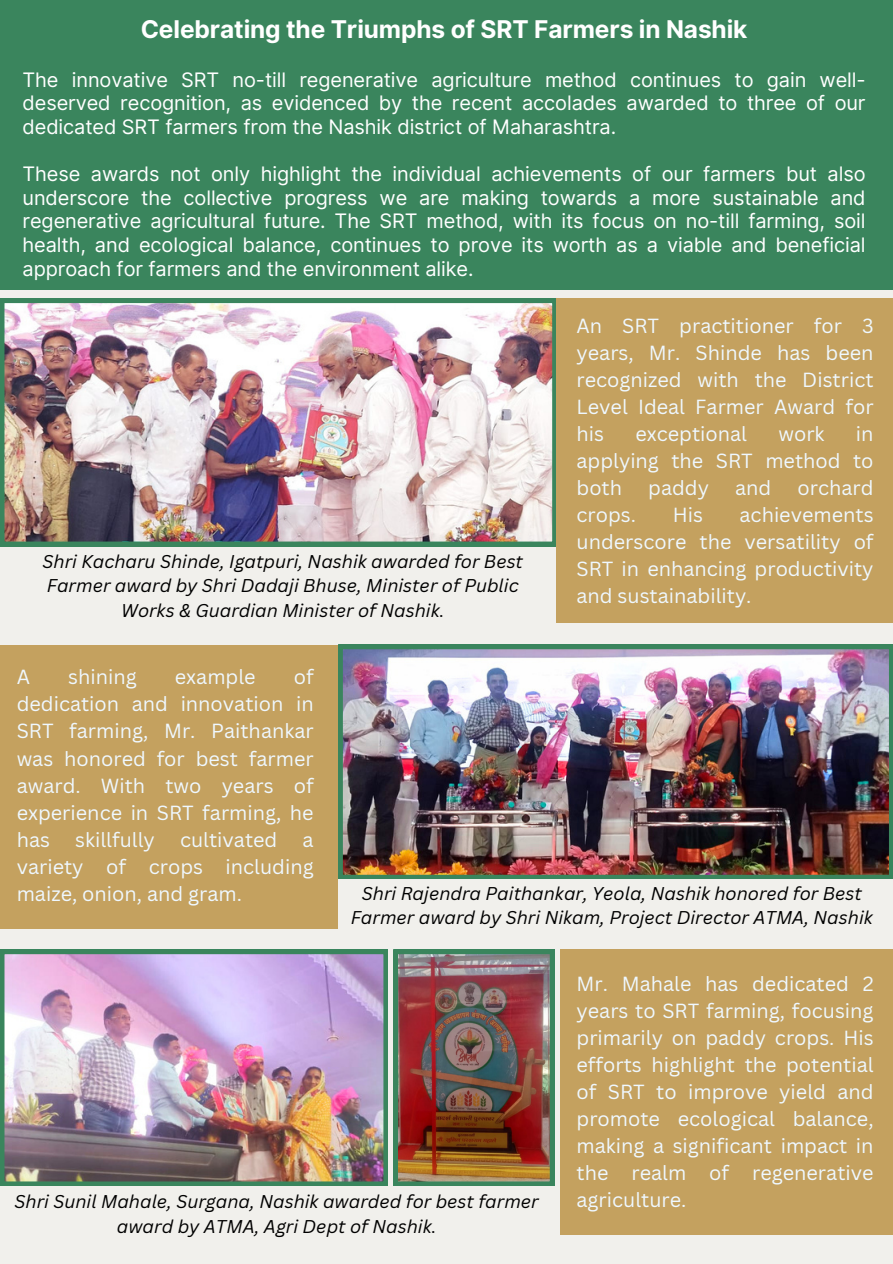
<style>
.page{position:relative;width:893px;height:1264px;background:#fff}
.page>*{position:absolute;margin:0;border:0;box-sizing:border-box;transform-origin:0 0}
.t1{font:700 24.45px "Inter";letter-spacing:-.005em;color:#fff}
.t2{font:19.95px/27px "Canva Sans";color:#eff8ff;text-align:justify}
.t3{font:19.95px/23.7px "Inter";letter-spacing:-.005em;color:#fff;text-align:justify}
.t4{font:italic 18px/24.8px "Canva Sans";color:#000;text-align:center}
</style>
<div class="page">
<div style="left:0;top:0;width:892px;height:1263px;background:#f1f0ec"></div>
<img style="left:338px;top:644px;width:554px;height:234px">
<img style="left:0;top:298px;width:556px;height:248px">
<img style="left:0;top:949px;width:388px;height:236px">
<img style="left:393px;top:949px;width:161px;height:236px">
<div style="left:556px;top:298px;width:336px;height:325px;background:#c4a15f"></div>
<div style="left:0;top:0;width:892px;height:290px;background:#3a855d"></div>
<div style="left:0;top:644px;width:338px;height:284px;background:#c4a15f"></div>
<div style="left:560px;top:949px;width:332px;height:285px;background:#c4a15f"></div>
<p class="t1" style="left:141px;top:15px;width:608px">Celebrating the Triumphs of SRT Farmers in Nashik</p>
<p class="t3" style="left:23px;top:68px;width:844px">The innovative SRT no-till regenerative agriculture method continues to gain well&shy;deserved recognition, as evidenced by the recent accolades awarded to three of our dedicated SRT farmers from the Nashik district of Maharashtra.</p>
<p class="t3" style="left:23px;top:162px;width:844px">These awards not only highlight the individual achievements of our farmers but also underscore the collective progress we are making towards a more sustainable and regenerative agricultural future. The SRT method, with its focus on no-till farming, soil health, and ecological balance, continues to prove its worth as a viable and beneficial approach for farmers and the environment alike.</p>
<p class="t2" style="left:576px;top:312px;width:298px">An SRT practitioner for 3 years, Mr. Shinde has been recognized with the District Level Ideal Farmer Award for his</p>
<p class="t2" style="left:576px;top:420px;width:298px;text-indent:279px">in applying the SRT method to both</p>
<p class="t2" style="left:635px;top:420px;width:113px">exceptional</p>
<p class="t2" style="left:778px;top:420px;width:48px">work</p>
<p class="t2" style="left:648px;top:474px;width:62px">paddy</p>
<p class="t2" style="left:735px;top:474px;width:38px">and</p>
<p class="t2" style="left:797px;top:474px;width:78px">orchard</p>
<p class="t4" style="left:43px;top:548px;width:482px">Shri Kacharu Shinde, Igatpuri, Nashik awarded for Best<br>Farmer award by Shri Dadaji Bhuse, Minister of Public<br>Works &amp; Guardian Minister of Nashik.</p>
<p class="t2" style="left:576px;top:501px;width:298px;text-indent:163px">achievements underscore the versatility of SRT in enhancing productivity and sustainability.</p>
<p class="t2" style="left:576px;top:501px;width:61px">crops.</p>
<p class="t2" style="left:672px;top:501px;width:32px">His</p>
<p class="t2" style="left:17px;top:663px;width:298px;text-indent:277px">of dedication and innovation in SRT farming, Mr. Paithankar was honored for best farmer award. With two years of experience in SRT farming, he has</p>
<p class="t2" style="left:17px;top:663px;width:15px">A</p>
<p class="t2" style="left:68px;top:663px;width:70px">shining</p>
<p class="t2" style="left:175px;top:663px;width:82px">example</p>
<p class="t2" style="left:75px;top:825px;width:81px">skillfully</p>
<p class="t2" style="left:180px;top:825px;width:99px">cultivated</p>
<p class="t2" style="left:17px;top:825px;width:298px;text-indent:286px">a variety of crops including maize, onion, and gram.</p>
<p class="t4" style="left:351px;top:880px;width:523px">Shri Rajendra Paithankar, Yeola, Nashik honored for Best<br>Farmer award by Shri Nikam, Project Director ATMA, Nashik</p>
<p class="t4" style="left:15px;top:1188px;width:525px">Shri Sunil Mahale, Surgana, Nashik awarded for best farmer award by ATMA, Agri Dept of Nashik.</p>
<p class="t2" style="left:576px;top:969px;width:298px">Mr. Mahale has dedicated 2 years to SRT farming, focusing primarily on paddy crops. His efforts highlight the potential of SRT to improve yield and promote ecological balance, making a significant impact in the realm of regenerative agriculture.</p>
</div>
